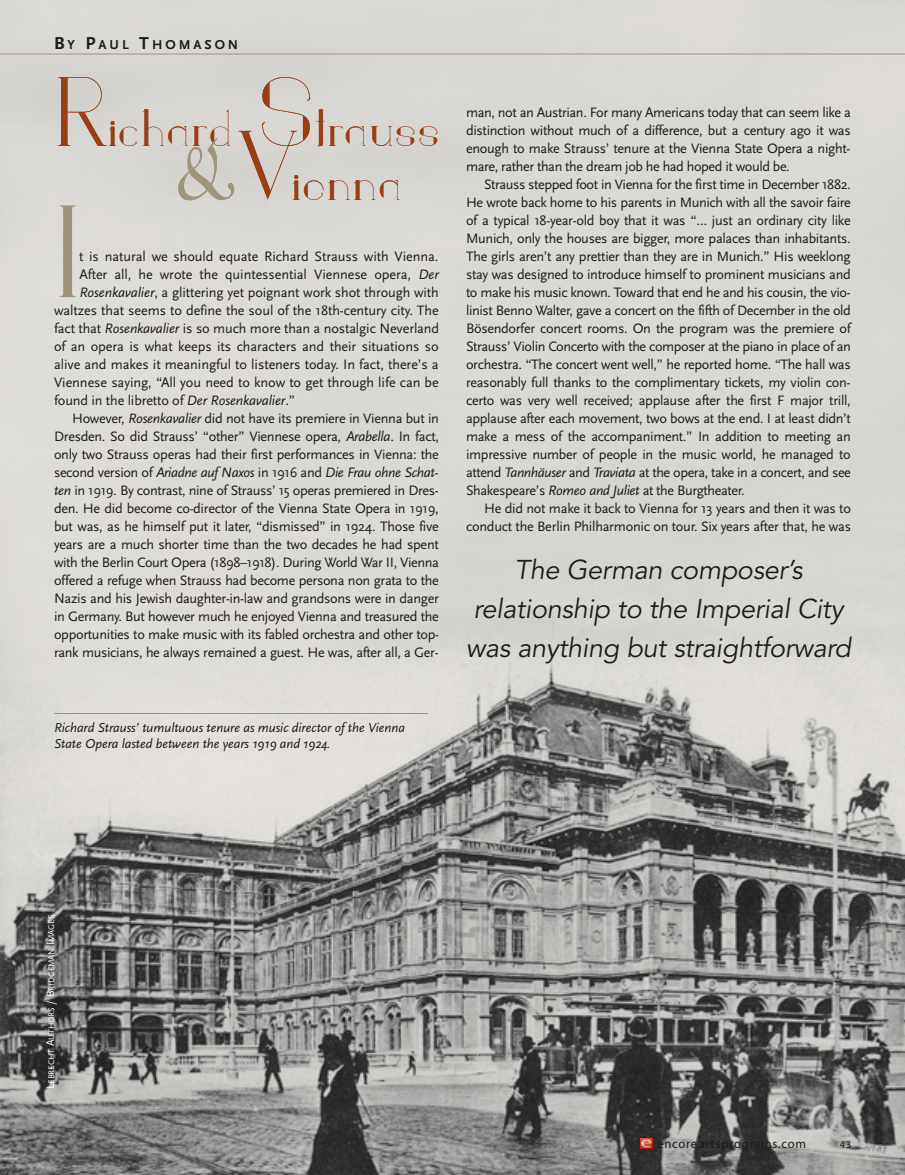
<style>
.page{position:relative;width:905px;height:1175px;background:#fff}
.page>*{position:absolute;margin:0;border:0;box-sizing:border-box;transform-origin:0 0}
.t1{font:101.85px "Loreen Hollywood";color:#9f957c}
.t2{font:42px/53.8px "Loreen Hollywood";letter-spacing:.025em;color:#9a3e14}
.t3{font:27px/39px "Avenir";color:#1c1b1b;text-align:center}
.t4{font:14.25px/18px "Scala Sans Pro";letter-spacing:-.025em;color:#1c1b1b;text-align:justify}
.t5{font:14.25px "Scala Sans Pro";letter-spacing:-.005em;color:#1c1b1b}
.t6{font:italic 14.25px "Scala Sans Pro";letter-spacing:-.025em;color:#1c1b1b}
.t7{font:italic 13.5px/16.5px "Scala Sans Pro";letter-spacing:-.005em;color:#1c1b1b}
.t8{font:700 13.5px "Scala Sans Pro";letter-spacing:.22em;color:#1c1b1b}
.t9{font:12.75px "Myriad Pro";letter-spacing:.05em;color:#1c1b1b}
.t10{font:10.5px "Myriad Pro";color:#1c1b1b}
.t11{font:8.4px "Scala Sans Pro";letter-spacing:-.01em;color:#fff}
.s1{font-size:18px}
.s2{font-size:76.5px}
.s3{font-family:"Artemisia EFOP";font-weight:300;font-size:90px;color:#9f957c}
.s4{font-style:italic}
.s5{font-style:normal}
.s6{font-size:11.25px}
</style>
<div class="page">
<img style="left:1px;top:0;width:903px;height:1174px">
<hr style="left:0;top:54px;width:904px;height:1px;background:#9f957c">
<hr style="left:54px;top:713px;width:374px;height:1px;background:#9f957c">
<img style="left:0;top:774px;width:228px;height:335px">
<svg style="left:641px;top:1138px;width:11px;height:10px"></svg>
<p class="t8" style="left:54px;top:37px;width:186px"><span class="s1">B</span>Y <span class="s1">P</span>AUL <span class="s1">T</span>HOMASON</p>
<h2 class="t2" style="left:174px;top:105px;width:266px;text-indent:-120px"><span class="s2">R</span>ichard <span class="s2">S</span>trauss <span class="s3">&amp;</span><span class="s2">V</span>ienna</h2>
<h1 class="t1" style="left:54px;top:187px;width:27px">I</h1>
<p class="t5" style="left:79px;top:248px;width:361px">t is natural we should equate Richard Strauss with Vienna.</p>
<p class="t5" style="left:79px;top:266px;width:361px">After all, he wrote the quintessential Viennese opera, <span class="s4">Der</span></p>
<p class="t4" style="left:79px;top:283px;width:361px"><span class="s4">Rosenkavalier</span>, a glittering yet poignant work shot through with</p>
<p class="t5" style="left:54px;top:302px;width:386px">waltzes that seems to define the soul of the 18th-century city. The</p>
<p class="t4" style="left:54px;top:319px;width:386px">fact that <span class="s4">Rosenkavalier</span> is so much more than a nostalgic Neverland</p>
<p class="t5" style="left:54px;top:338px;width:386px">of an opera is what keeps its characters and their situations so</p>
<p class="t5" style="left:54px;top:356px;width:386px">alive and makes it meaningful to listeners today. In fact, there’s a</p>
<p class="t5" style="left:54px;top:374px;width:386px">Viennese saying, “All you need to know to get through life can be</p>
<p class="t4" style="left:54px;top:391px;width:242px">found in the libretto of <span class="s4">Der Rosenkavalier</span>.”</p>
<p class="t4" style="left:72px;top:409px;width:368px">However, <span class="s4">Rosenkavalier</span> did not have its premiere in Vienna but in</p>
<p class="t4" style="left:54px;top:427px;width:386px">Dresden. So did Strauss’ “other” Viennese opera, <span class="s4">Arabella</span>. In fact,</p>
<p class="t4" style="left:54px;top:445px;width:386px">only two Strauss operas had their first performances in Vienna: the</p>
<p class="t6" style="left:54px;top:464px;width:386px"><span class="s5">second version of</span> Ariadne auf Naxos <span class="s5">in 1916 and</span> Die Frau ohne Schat-</p>
<p class="t4" style="left:54px;top:481px;width:386px"><span class="s4">ten</span> in 1919. By contrast, nine of Strauss’ 15 operas premiered in Dres-</p>
<p class="t4" style="left:54px;top:499px;width:386px">den. He did become co-director of the Vienna State Opera in 1919,</p>
<p class="t4" style="left:54px;top:517px;width:386px">but was, as he himself put it later, “dismissed” in 1924. Those five</p>
<p class="t4" style="left:54px;top:535px;width:386px">years are a much shorter time than the two decades he had spent</p>
<p class="t4" style="left:54px;top:553px;width:386px">with the Berlin Court Opera (1898–1918). During World War II, Vienna</p>
<p class="t4" style="left:54px;top:571px;width:386px">offered a refuge when Strauss had become persona non grata to the</p>
<p class="t4" style="left:54px;top:589px;width:386px">Nazis and his Jewish daughter-in-law and grandsons were in danger</p>
<p class="t4" style="left:54px;top:607px;width:386px">in Germany. But however much he enjoyed Vienna and treasured the</p>
<p class="t4" style="left:54px;top:625px;width:386px">opportunities to make music with its fabled orchestra and other top-</p>
<p class="t4" style="left:54px;top:643px;width:386px">rank musicians, he always remained a guest. He was, after all, a Ger-</p>
<p class="t7" style="left:54px;top:719px;width:352px">Richard Strauss’ tumultuous tenure as music director of the Vienna<br>State Opera lasted between the years 1919 and 1924.</p>
<p class="t4" style="left:466px;top:103px;width:386px">man, not an Austrian. For many Americans today that can seem like a distinction without much of a difference, but a century ago it was enough to make Strauss’ tenure at the Vienna State Opera a night&shy;mare, rather than the dream job he had hoped it would be.</p>
<p class="t4" style="left:466px;top:175px;width:386px;text-indent:18px">Strauss stepped foot in Vienna for the first time in December 1882.<br>He wrote back home to his parents in Munich with all the savoir faire of a typical 18-year-old boy that it was “… just an ordinary city like Munich, only the houses are bigger, more palaces than inhabitants.<br>The girls aren’t any prettier than they are in Munich.” His weeklong stay was designed to introduce himself to prominent musicians and to make his music known. Toward that end he and his cousin, the vio&shy;linist Benno Walter, gave a concert on the fifth of December in the old Bösendorfer concert rooms. On the program was the premiere of Strauss’ Violin Concerto with the composer at the piano in place of an orchestra. “The concert went well,” he reported home. “The hall was reasonably full thanks to the complimentary tickets, my violin con&shy;certo was very well received; applause after the first F major trill, applause after each movement, two bows at the end. I at least didn’t make a mess of the accompaniment.” In addition to meeting an impressive number of people in the music world, he managed to attend <span class="s4">Tannhäuser</span> and <span class="s4">Traviata</span> at the opera, take in a concert, and see Shakespeare’s <span class="s4">Romeo and Juliet</span> at the Burgtheater.</p>
<p class="t4" style="left:466px;top:499px;width:386px;text-align:right">He did not make it back to Vienna for 13 years and then it was to conduct the Berlin Philharmonic on tour. Six years after that, he was</p>
<h3 class="t3" style="left:466px;top:551px;width:391px">The German composer’s relationship to the Imperial City was anything but straightforward</h3>
<p class="t11" style="left:46px;top:1089px;width:176px;rotate:-90deg"><span class="s6">L</span>EBRECHT <span class="s6">A</span>UTHORS <span class="s6">/ B</span>RIDGEMAN <span class="s6">I</span>MAGES</p>
<p class="t9" style="left:657px;top:1135px;width:150px">encoreartsprograms.com</p>
<p class="t10" style="left:839px;top:1137px;width:13px">43</p>
</div>
